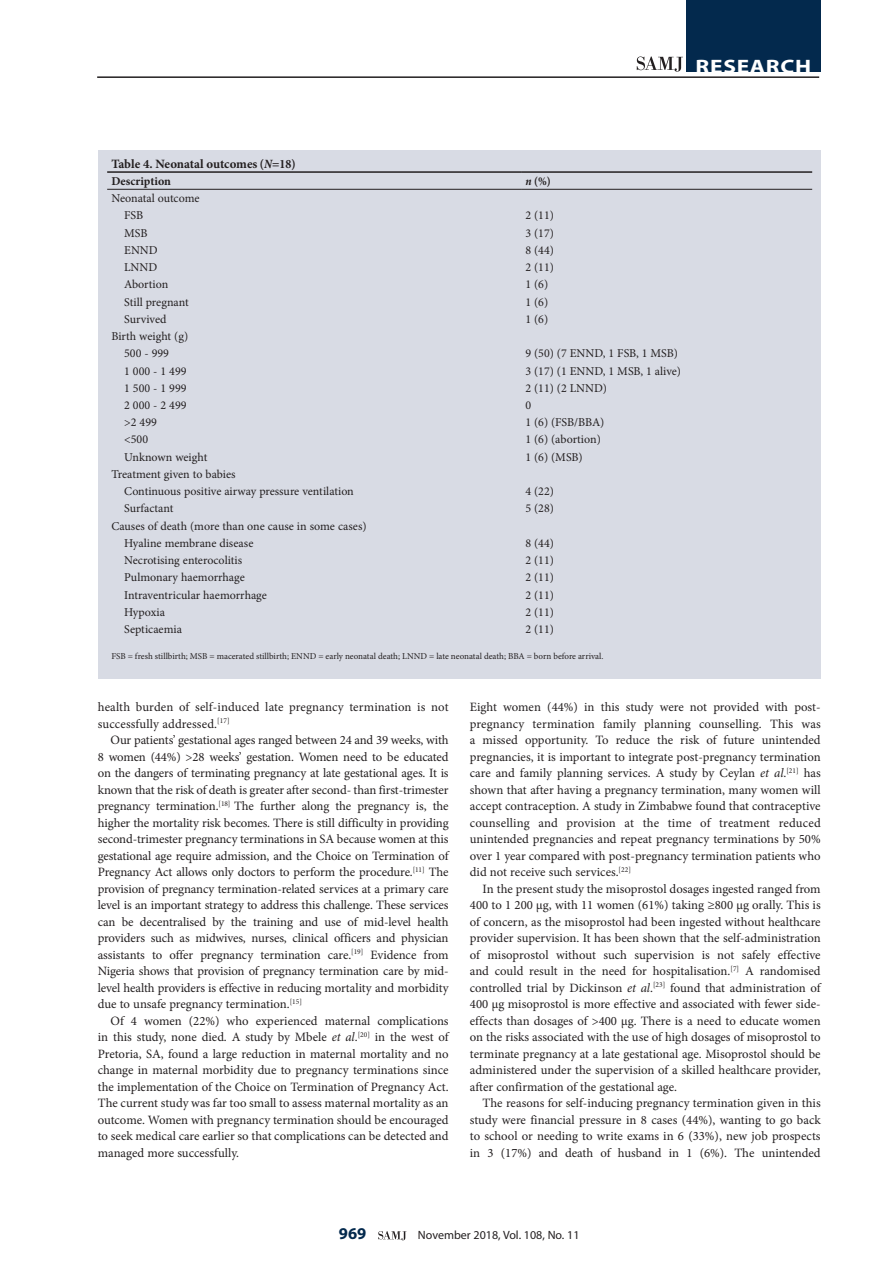
<style>
.page{position:relative;width:893px;height:1263px;background:#fff}
.page>*{position:absolute;margin:0;border:0;box-sizing:border-box;transform-origin:0 0}
.t1{font:700 19.5px "Myriad Pro";letter-spacing:.03em;color:#fff;scale:1.2 1}
.t2{font:700 16.5px "Myriad Pro";color:#03294d}
.BODY_TEXT_INDENT{font:12.75px/16.5px "Minion Pro";color:#231f20;text-align:justify}
.BODY_TEXT_1ST_PARAGR{font:12.75px/16.5px "Minion Pro";letter-spacing:.005em;color:#231f20}
.TABLE_HEAD{font:700 12.75px "Minion Pro";letter-spacing:-.005em;color:#231f20}
.TABLE_COPY_INDENT{font:12px "Minion Pro";color:#231f20}
.TABLE_COPY{font:12px "Minion Pro";color:#231f20}
.t3{font:12px "Myriad Pro";color:#231f20}
.TABLE_FIELD_NAME{font:700 12px "Minion Pro";color:#231f20}
.TABLE_FIELD_NAME-2{font:700 condensed 12px "Minion Pro";color:#231f20}
.TABLE_FOOTNOTE{font:9px "Minion Pro";color:#231f20}
.s1{font-stretch:condensed}
.s2{font-style:italic;font-stretch:condensed}
.s3{font-style:italic}
</style>
<div class="page">
<svg style="left:378px;top:1231px;width:28px;height:9px"></svg>
<hr style="left:97px;top:76px;width:722px;height:2px;background:#231f20">
<div style="left:686px;top:0;width:135px;height:72px;background:#03294d"></div>
<svg style="left:637px;top:57px;width:46px;height:15px"></svg>
<div style="left:99px;top:150px;width:722px;height:528px;background:#d8dbe4"></div>
<hr style="left:107px;top:171px;width:414px;height:2px;background:#231f20">
<hr style="left:521px;top:171px;width:291px;height:2px;background:#231f20">
<hr style="left:107px;top:189px;width:414px;height:1px;background:#231f20">
<hr style="left:521px;top:189px;width:291px;height:1px;background:#231f20">
<h1 class="t1" style="left:696px;top:54px;width:98px">RESEARCH</h1>
<p class="TABLE_HEAD" style="left:111px;top:155px;width:186px">Table 4. Neonatal outcomes <span class="s1">(</span><span class="s2">N</span><span class="s1">=18)</span></p>
<p class="TABLE_FIELD_NAME" style="left:111px;top:173px;width:61px">Description</p>
<p class="TABLE_FIELD_NAME-2" style="left:525px;top:173px;width:27px"><span class="s3">n</span> (%)</p>
<p class="TABLE_COPY" style="left:111px;top:190px;width:90px">Neonatal outcome</p>
<p class="TABLE_COPY_INDENT" style="left:124px;top:208px;width:20px">FSB</p>
<p class="TABLE_COPY" style="left:525px;top:208px;width:30px">2 (11)</p>
<p class="TABLE_COPY_INDENT" style="left:124px;top:225px;width:25px">MSB</p>
<p class="TABLE_COPY" style="left:525px;top:225px;width:30px">3 (17)</p>
<p class="TABLE_COPY_INDENT" style="left:124px;top:242px;width:35px">ENND</p>
<p class="TABLE_COPY" style="left:525px;top:242px;width:30px">8 (44)</p>
<p class="TABLE_COPY_INDENT" style="left:124px;top:259px;width:35px">LNND</p>
<p class="TABLE_COPY" style="left:525px;top:259px;width:30px">2 (11)</p>
<p class="TABLE_COPY_INDENT" style="left:124px;top:277px;width:46px">Abortion</p>
<p class="TABLE_COPY" style="left:525px;top:277px;width:24px">1 (6)</p>
<p class="TABLE_COPY_INDENT" style="left:124px;top:294px;width:66px">Still pregnant</p>
<p class="TABLE_COPY" style="left:525px;top:294px;width:24px">1 (6)</p>
<p class="TABLE_COPY_INDENT" style="left:124px;top:311px;width:44px">Survived</p>
<p class="TABLE_COPY" style="left:525px;top:311px;width:24px">1 (6)</p>
<p class="TABLE_COPY" style="left:111px;top:328px;width:78px">Birth weight (g)</p>
<p class="TABLE_COPY_INDENT" style="left:124px;top:345px;width:46px">500 - 999</p>
<p class="TABLE_COPY" style="left:525px;top:345px;width:154px">9 (50) (7 ENND, 1 FSB, 1 MSB)</p>
<p class="TABLE_COPY_INDENT" style="left:124px;top:363px;width:64px">1 000 - 1 499</p>
<p class="TABLE_COPY" style="left:525px;top:363px;width:157px">3 (17) (1 ENND, 1 MSB, 1 alive)</p>
<p class="TABLE_COPY_INDENT" style="left:124px;top:380px;width:64px">1 500 - 1 999</p>
<p class="TABLE_COPY" style="left:525px;top:380px;width:83px">2 (11) (2 LNND)</p>
<p class="TABLE_COPY_INDENT" style="left:124px;top:397px;width:64px">2 000 - 2 499</p>
<p class="TABLE_COPY" style="left:525px;top:397px;width:7px">0</p>
<p class="TABLE_COPY_INDENT" style="left:124px;top:414px;width:34px">&gt;2 499</p>
<p class="TABLE_COPY" style="left:525px;top:414px;width:81px">1 (6) (FSB/BBA)</p>
<p class="TABLE_COPY_INDENT" style="left:124px;top:432px;width:25px">&lt;500</p>
<p class="TABLE_COPY" style="left:525px;top:432px;width:77px">1 (6) (abortion)</p>
<p class="TABLE_COPY_INDENT" style="left:124px;top:449px;width:85px">Unknown weight</p>
<p class="TABLE_COPY" style="left:525px;top:449px;width:59px">1 (6) (MSB)</p>
<p class="TABLE_COPY" style="left:111px;top:466px;width:126px">Treatment given to babies</p>
<p class="TABLE_COPY_INDENT" style="left:124px;top:483px;width:231px">Continuous positive airway pressure ventilation</p>
<p class="TABLE_COPY" style="left:525px;top:483px;width:30px">4 (22)</p>
<p class="TABLE_COPY_INDENT" style="left:124px;top:500px;width:51px">Surfactant</p>
<p class="TABLE_COPY" style="left:525px;top:500px;width:30px">5 (28)</p>
<p class="TABLE_COPY" style="left:111px;top:518px;width:257px">Causes of death (more than one cause in some cases)</p>
<p class="TABLE_COPY_INDENT" style="left:124px;top:535px;width:131px">Hyaline membrane disease</p>
<p class="TABLE_COPY" style="left:525px;top:535px;width:30px">8 (44)</p>
<p class="TABLE_COPY_INDENT" style="left:124px;top:552px;width:119px">Necrotising enterocolitis</p>
<p class="TABLE_COPY" style="left:525px;top:552px;width:30px">2 (11)</p>
<p class="TABLE_COPY_INDENT" style="left:124px;top:569px;width:122px">Pulmonary haemorrhage</p>
<p class="TABLE_COPY" style="left:525px;top:569px;width:30px">2 (11)</p>
<p class="TABLE_COPY_INDENT" style="left:124px;top:587px;width:144px">Intraventricular haemorrhage</p>
<p class="TABLE_COPY" style="left:525px;top:587px;width:30px">2 (11)</p>
<p class="TABLE_COPY_INDENT" style="left:124px;top:604px;width:42px">Hypoxia</p>
<p class="TABLE_COPY" style="left:525px;top:604px;width:30px">2 (11)</p>
<p class="TABLE_COPY_INDENT" style="left:124px;top:621px;width:59px">Septicaemia</p>
<p class="TABLE_COPY" style="left:525px;top:621px;width:30px">2 (11)</p>
<p class="TABLE_FOOTNOTE" style="left:111px;top:650px;width:494px">FSB = fresh stillbirth; MSB = macerated stillbirth; ENND = early neonatal death; LNND = late neonatal death; BBA = born before arrival.</p>
<p class="BODY_TEXT_1ST_PARAGR" style="left:98px;top:699px;width:352px">health burden of self-induced late pregnancy termination is not successfully addressed.<sup>[17]</sup></p>
<p class="BODY_TEXT_INDENT" style="left:98px;top:732px;width:352px;text-indent:13px">Our patients’ gestational ages ranged between 24 and 39 weeks, with 8 women (44%) &gt;28 weeks’ gestation. Women need to be educated on the dangers of terminating pregnancy at late gestational ages. It is known that the risk of death is greater after second- than first-trimester pregnancy termination.<sup>[18]</sup> The further along the pregnancy is, the higher the mortality risk becomes. There is still difficulty in providing second-trimester pregnancy terminations in SA because women at this gestational age require admission, and the Choice on Termination of Pregnancy Act allows only doctors to perform the procedure.<sup>[11]</sup> The provision of pregnancy termination-related services at a primary care level is an important strategy to address this challenge. These services can be decentralised by the training and use of mid-level health providers such as midwives, nurses, clinical officers and physician assistants to offer pregnancy termination care.<sup>[19]</sup> Evidence from Nigeria shows that provision of pregnancy termination care by mid&shy;level health providers is effective in reducing mortality and morbidity due to unsafe pregnancy termination.<sup>[15]</sup></p>
<p class="BODY_TEXT_INDENT" style="left:98px;top:1012px;width:352px;text-indent:13px">Of 4 women (22%) who experienced maternal complications in this study, none died. A study by Mbele <span class="s3">et al</span>.<sup>[20]</sup> in the west of Pretoria, SA, found a large reduction in maternal mortality and no change in maternal morbidity due to pregnancy terminations since the implementation of the Choice on Termination of Pregnancy Act.<br>The current study was far too small to assess maternal mortality as an outcome. Women with pregnancy termination should be encouraged to seek medical care earlier so that complications can be detected and managed more successfully.</p>
<p class="BODY_TEXT_1ST_PARAGR" style="left:470px;top:699px;width:352px;text-align:justify">Eight women (44%) in this study were not provided with post&shy;pregnancy termination family planning counselling. This was a missed opportunity. To reduce the risk of future unintended pregnancies, it is important to integrate post-pregnancy termination care and family planning services. A study by Ceylan <span class="s3">et al</span>.<sup>[21]</sup> has shown that after having a pregnancy termination, many women will accept contraception. A study in Zimbabwe found that contraceptive counselling and provision at the time of treatment reduced unintended pregnancies and repeat pregnancy terminations by 50% over 1 year compared with post-pregnancy termination patients who did not receive such services.<sup>[22]</sup></p>
<p class="BODY_TEXT_INDENT" style="left:470px;top:880px;width:352px;text-indent:13px">In the present study the misoprostol dosages ingested ranged from 400 to 1 200 µg, with 11 women (61%) taking ≥800 µg orally. This is of concern, as the misoprostol had been ingested without healthcare provider supervision. It has been shown that the self-administration of misoprostol without such supervision is not safely effective and could result in the need for hospitalisation.<sup>[7]</sup> A randomised controlled trial by Dickinson <span class="s3">et al</span>.<sup>[23]</sup> found that administration of 400 µg misoprostol is more effective and associated with fewer side&shy;effects than dosages of &gt;400 µg. There is a need to educate women on the risks associated with the use of high dosages of misoprostol to terminate pregnancy at a late gestational age. Misoprostol should be administered under the supervision of a skilled healthcare provider, after confirmation of the gestational age.</p>
<p class="BODY_TEXT_INDENT" style="left:470px;top:1095px;width:352px;text-indent:13px">The reasons for self-inducing pregnancy termination given in this study were financial pressure in 8 cases (44%), wanting to go back to school or needing to write exams in 6 (33%), new job prospects in 3 (17%) and death of husband in 1 (6%). The unintended</p>
<p class="t2" style="left:339px;top:1223px;width:29px">969</p>
<p class="t3" style="left:418px;top:1228px;width:163px">November 2018, Vol. 108, No. 11</p>
</div>
